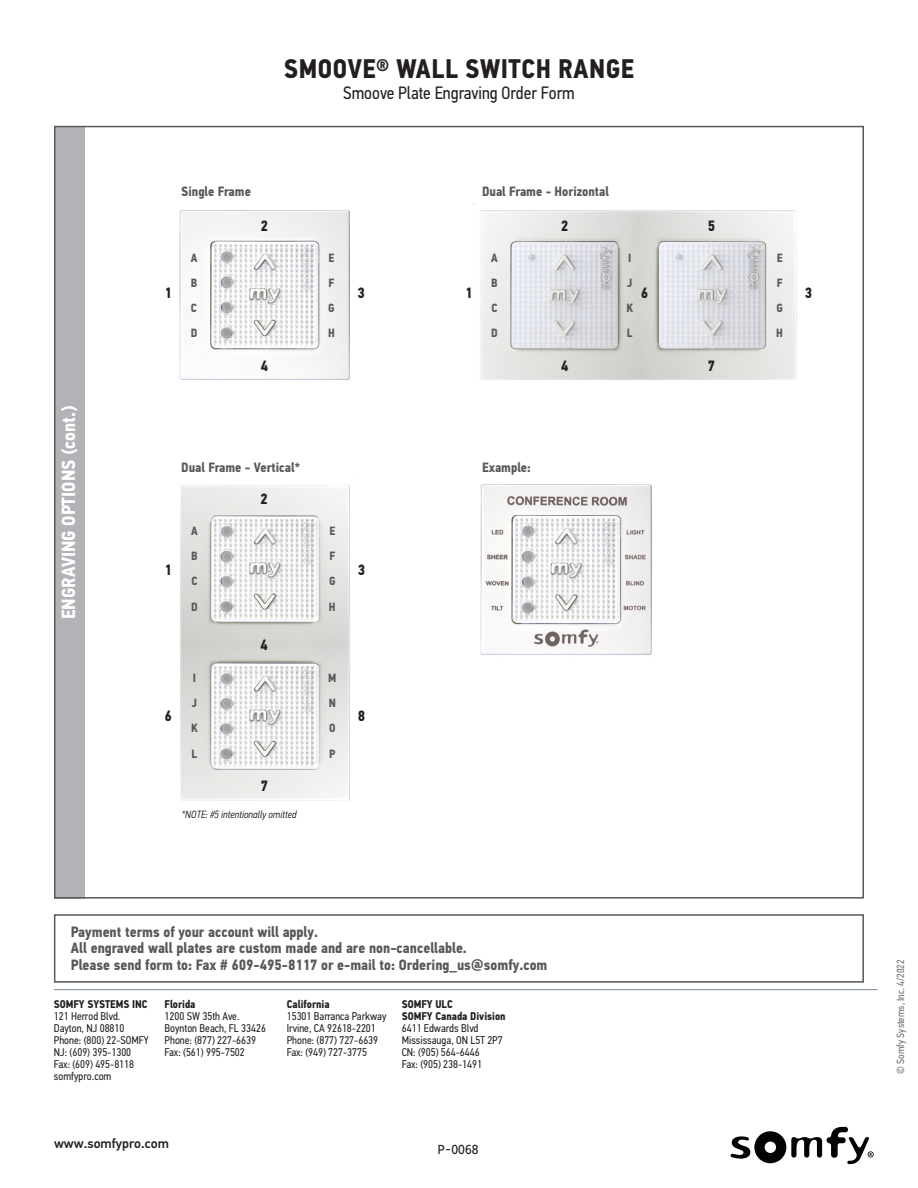
<style>
.page{position:relative;width:918px;height:1188px;background:#fff}
.page>*{position:absolute;margin:0;border:0;box-sizing:border-box;transform-origin:0 0}
.t1{font:700 27px "PF Din Text Cond Pro";letter-spacing:.02em;color:#231f20}
.t2{font:700 19.2px "PF Din Text Cond Pro";color:#fff}
.t3{font:18px "PF Din Text Cond Pro";color:#231f20}
.t4{font:700 15px "PF Din Text Cond Pro";color:#57585a}
.t5{font:700 15px "PF Din Text Cond Pro";color:#231f20}
.t6{font:700 13.5px "PF Din Text Cond Pro";color:#57585a}
.t7{font:500 13.5px "PF Din Text Pro";color:#231f20}
.t8{font:13.5px "Somfy Sans";color:#231f20}
.t9{font:700 12px "PF Din Text Cond Pro";color:#57585a}
.t10{font:11.25px "PF Din Text Cond Pro";color:#231f20}
.t11{font:700 11.25px "PF Din Text Cond Pro";color:#231f20}
.t12{font:italic 300 10.5px "PF Din Text Cond Pro";letter-spacing:.005em;color:#0c0806}
.t13{font:10.5px "PF Din Text Cond Pro";color:#6c6d70}
</style>
<div class="page">
<div style="left:54px;top:127px;width:30px;height:772px;background:#b2b3b7"></div>
<hr style="left:54px;top:989px;width:824px;height:1px;background:#768798">
<div style="left:54px;top:914px;width:810px;height:69px;border:2px solid #57585a"></div>
<svg style="left:730px;top:1127px;width:144px;height:37px"></svg>
<img style="left:179px;top:210px;width:171px;height:170px">
<img style="left:480px;top:484px;width:172px;height:171px">
<img style="left:180px;top:485px;width:170px;height:316px">
<img style="left:474px;top:203px;width:323px;height:177px">
<p class="t1" style="left:284px;top:52px;width:352px">SMOOVE® WALL SWITCH RANGE</p>
<p class="t3" style="left:343px;top:82px;width:233px">Smoove Plate Engraving Order Form</p>
<p class="t6" style="left:181px;top:183px;width:71px">Single Frame</p>
<p class="t5" style="left:261px;top:217px;width:9px">2</p>
<p class="t6" style="left:482px;top:183px;width:128px">Dual Frame - Horizontal</p>
<p class="t5" style="left:561px;top:217px;width:9px">2</p>
<p class="t5" style="left:708px;top:217px;width:9px">5</p>
<p class="t2" style="left:57px;top:619px;width:215px;rotate:-90deg">ENGRAVING OPTIONS (cont.)</p>
<p class="t9" style="left:191px;top:250px;width:8px">A</p>
<p class="t9" style="left:191px;top:275px;width:8px">B</p>
<p class="t9" style="left:191px;top:300px;width:8px">C</p>
<p class="t9" style="left:191px;top:326px;width:8px">D</p>
<p class="t9" style="left:328px;top:250px;width:7px">E</p>
<p class="t9" style="left:329px;top:275px;width:7px">F</p>
<p class="t9" style="left:328px;top:300px;width:8px">G</p>
<p class="t9" style="left:328px;top:326px;width:8px">H</p>
<p class="t5" style="left:165px;top:284px;width:9px">1</p>
<p class="t5" style="left:358px;top:284px;width:9px">3</p>
<p class="t5" style="left:261px;top:357px;width:9px">4</p>
<p class="t6" style="left:181px;top:459px;width:121px">Dual Frame - Vertical*</p>
<p class="t5" style="left:165px;top:561px;width:9px">1</p>
<p class="t9" style="left:191px;top:524px;width:8px">A</p>
<p class="t9" style="left:191px;top:549px;width:8px">B</p>
<p class="t9" style="left:191px;top:574px;width:8px">C</p>
<p class="t9" style="left:191px;top:599px;width:8px">D</p>
<p class="t5" style="left:261px;top:490px;width:9px">2</p>
<p class="t5" style="left:165px;top:707px;width:9px">6</p>
<p class="t9" style="left:193px;top:671px;width:5px">I</p>
<p class="t9" style="left:192px;top:696px;width:7px">J</p>
<p class="t9" style="left:191px;top:721px;width:8px">K</p>
<p class="t9" style="left:192px;top:746px;width:7px">L</p>
<p class="t5" style="left:261px;top:636px;width:9px">4</p>
<p class="t5" style="left:261px;top:777px;width:9px">7</p>
<p class="t12" style="left:181px;top:808px;width:117px">*NOTE: #5 intentionally omitted</p>
<p class="t9" style="left:329px;top:524px;width:7px">E</p>
<p class="t9" style="left:329px;top:549px;width:7px">F</p>
<p class="t9" style="left:329px;top:574px;width:8px">G</p>
<p class="t9" style="left:329px;top:599px;width:8px">H</p>
<p class="t5" style="left:358px;top:561px;width:9px">3</p>
<p class="t9" style="left:328px;top:671px;width:10px">M</p>
<p class="t9" style="left:329px;top:696px;width:9px">N</p>
<p class="t9" style="left:329px;top:721px;width:8px">O</p>
<p class="t9" style="left:329px;top:746px;width:8px">P</p>
<p class="t5" style="left:358px;top:707px;width:9px">8</p>
<p class="t9" style="left:491px;top:250px;width:8px">A</p>
<p class="t9" style="left:491px;top:275px;width:8px">B</p>
<p class="t9" style="left:491px;top:300px;width:8px">C</p>
<p class="t9" style="left:491px;top:326px;width:8px">D</p>
<p class="t9" style="left:628px;top:250px;width:5px">I</p>
<p class="t9" style="left:627px;top:275px;width:7px">J</p>
<p class="t9" style="left:626px;top:300px;width:8px">K</p>
<p class="t9" style="left:627px;top:326px;width:7px">L</p>
<p class="t9" style="left:777px;top:250px;width:7px">E</p>
<p class="t9" style="left:777px;top:275px;width:7px">F</p>
<p class="t9" style="left:776px;top:300px;width:8px">G</p>
<p class="t9" style="left:776px;top:326px;width:8px">H</p>
<p class="t5" style="left:465px;top:284px;width:9px">1</p>
<p class="t5" style="left:641px;top:284px;width:9px">6</p>
<p class="t5" style="left:805px;top:284px;width:9px">3</p>
<p class="t5" style="left:561px;top:357px;width:9px">4</p>
<p class="t6" style="left:482px;top:459px;width:50px">Example:</p>
<p class="t5" style="left:708px;top:357px;width:9px">7</p>
<p class="t4" style="left:71px;top:922px;width:249px">Payment terms of your account will apply.</p>
<p class="t4" style="left:71px;top:939px;width:398px">All engraved wall plates are custom made and are non-cancellable.</p>
<p class="t4" style="left:71px;top:955px;width:478px">Please send form to: Fax # 609-495-8117 or e-mail to: Ordering_us@somfy.com</p>
<p class="t11" style="left:54px;top:998px;width:95px">SOMFY SYSTEMS INC</p>
<p class="t10" style="left:54px;top:1010px;width:68px">121 Herrod Blvd.</p>
<p class="t10" style="left:54px;top:1022px;width:72px">Dayton, NJ 08810</p>
<p class="t10" style="left:54px;top:1034px;width:96px">Phone: (800) 22-SOMFY</p>
<p class="t10" style="left:54px;top:1046px;width:79px">NJ: (609) 395-1300</p>
<p class="t10" style="left:54px;top:1058px;width:82px">Fax: (609) 495-8118</p>
<p class="t10" style="left:54px;top:1070px;width:59px">somfypro.com</p>
<p class="t11" style="left:165px;top:997px;width:32px">Florida</p>
<p class="t10" style="left:165px;top:1009px;width:76px">1200 SW 35th Ave.</p>
<p class="t10" style="left:165px;top:1021px;width:103px">Boynton Beach, FL 33426</p>
<p class="t10" style="left:165px;top:1033px;width:93px">Phone: (877) 227-6639</p>
<p class="t10" style="left:165px;top:1045px;width:82px">Fax: (561) 995-7502</p>
<p class="t11" style="left:287px;top:997px;width:44px">California</p>
<p class="t10" style="left:287px;top:1009px;width:101px">15301 Barranca Parkway</p>
<p class="t10" style="left:287px;top:1021px;width:91px">Irvine, CA 92618-2201</p>
<p class="t10" style="left:287px;top:1033px;width:93px">Phone: (877) 727-6639</p>
<p class="t10" style="left:287px;top:1045px;width:82px">Fax: (949) 727-3775</p>
<p class="t11" style="left:402px;top:998px;width:52px">SOMFY ULC</p>
<p class="t11" style="left:402px;top:1010px;width:105px">SOMFY Canada Division</p>
<p class="t10" style="left:402px;top:1022px;width:78px">6411 Edwards Blvd</p>
<p class="t10" style="left:402px;top:1034px;width:102px">Mississauga, ON L5T 2P7</p>
<p class="t10" style="left:402px;top:1046px;width:79px">CN: (905) 564-6446</p>
<p class="t10" style="left:402px;top:1058px;width:82px">Fax: (905) 238-1491</p>
<p class="t7" style="left:54px;top:1136px;width:117px">www.somfypro.com</p>
<p class="t8" style="left:437px;top:1139px;width:43px">P-0068</p>
<p class="t13" style="left:894px;top:1074px;width:116px;rotate:-90deg">© Somfy Systems, Inc. 4/2022</p>
</div>
